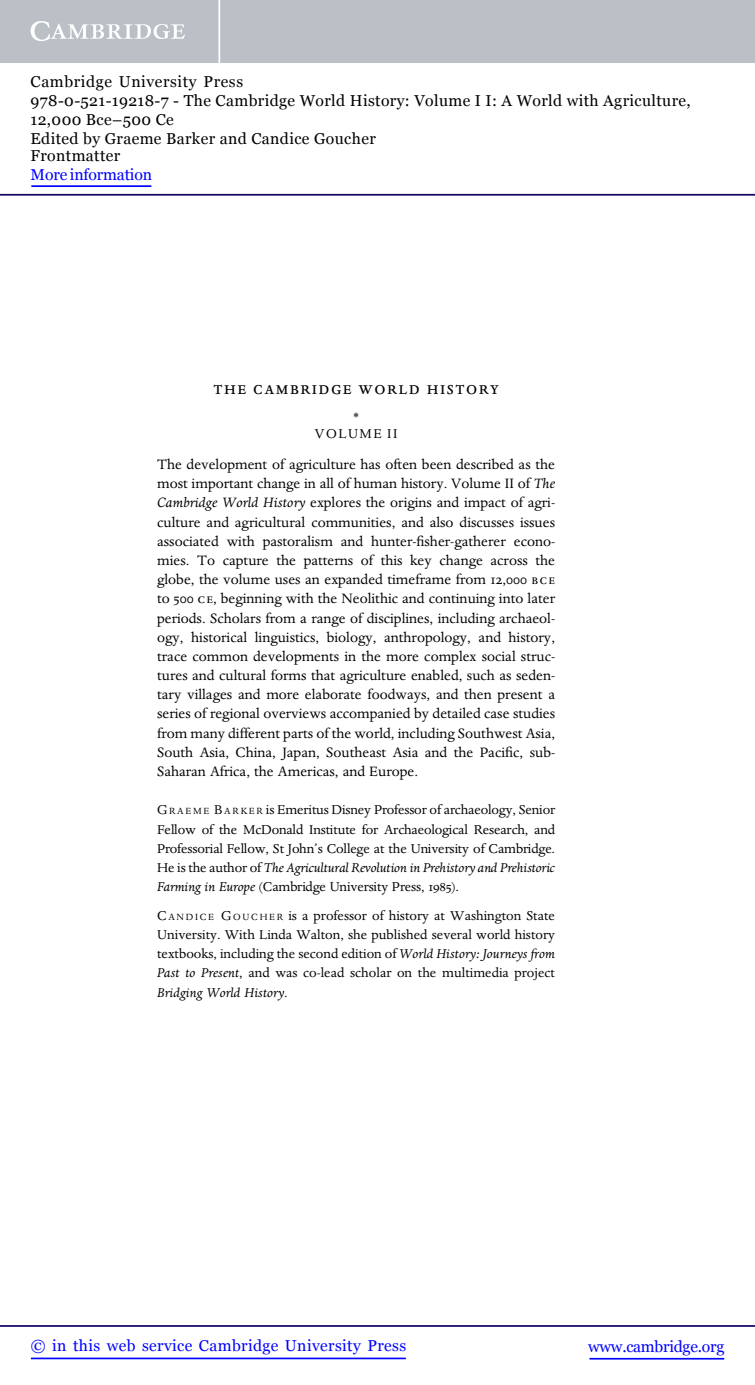
<style>
.page{position:relative;width:755px;height:1385px;background:#fff}
.page>*{position:absolute;margin:0;border:0;box-sizing:border-box;transform-origin:0 0}
.t1{font:21px "Adv PA9 D7";letter-spacing:.07em;color:#000}
.t2{font:15.75px/19.2px "Adv OT0 a 35 dcfa";color:#000;text-align:justify}
.t3{font:15.75px/18.6px "Georgia";letter-spacing:.025em;color:#000}
.t4{font:15.75px "Georgia";letter-spacing:.025em;color:#00f}
.t5{font:15.75px "Georgia";letter-spacing:-.015em;color:#00f}
.t6{font:15.75px "Georgia";letter-spacing:-.01em;color:#00f}
.t7{font:14.88px/19.2px "Adv OT0 a 35 dcfa";color:#000;text-align:justify}
.t8{font:14.88px "Adv OT3 eac 88 b 4.I";color:#000}
.t9{font:14.88px "Adv PA9 D7";letter-spacing:.1em;color:#000}
.t10{font:12.25px "Adv OT5843 c 571";color:#000}
.s1{font-family:"Adv OT3 eac 88 b 4.I"}
.s2{font-family:"Adv OT0 a 35 dcfa+fb"}
.s3{font-family:"Adv PA9 D7"}
.s4{font-family:"Adv OT42 d 40086";font-size:11.03px}
.s5{font-family:"Adv PA9 D7";font-size:10.33px}
.s6{font-style:inherit}
.s7{font-family:"Adv OT0 a 35 dcfa"}
</style>
<div class="page">
<hr style="left:589px;top:1358px;width:134px;height:1px;background:#00f">
<hr style="left:0;top:1325px;width:754px;height:2px;background:#150666">
<hr style="left:31px;top:1357px;width:374px;height:2px;background:#00f">
<div style="left:0;top:0;width:754px;height:63px;background:#bac0c6"></div>
<svg style="left:31px;top:21px;width:154px;height:20px"></svg>
<hr style="left:218px;top:0;width:2px;height:63px;background:#fff">
<hr style="left:0;top:194px;width:754px;height:2px;background:#150666">
<hr style="left:31px;top:185px;width:120px;height:2px;background:#00f">
<p class="t3" style="left:31px;top:73px;width:661px">Cambridge University Press<br>978-0-521-19218-7 - The Cambridge World History: Volume I I: A World with Agriculture, 12,000 Bce–500 Ce<br>Edited by Graeme Barker and Candice Goucher<br>Frontmatter</p>
<p class="t6" style="left:31px;top:165px;width:123px">More information</p>
<h1 class="t1" style="left:213px;top:374px;width:286px">the cambridge world history</h1>
<p class="t10" style="left:353px;top:410px;width:8px">*</p>
<p class="t9" style="left:314px;top:424px;width:84px">VOLUME II</p>
<p class="t2" style="left:157px;top:456px;width:399px">The development of agriculture has often been described as the most important change in all of human history. Volume II of <span class="s1">The Cambridge World History</span> explores the origins and impact of agri&shy;culture and agricultural communities, and also discusses issues associated with pastoralism and hunter-<span class="s2">fi</span>sher-gatherer econo&shy;mies. To capture the patterns of this key change across the globe, the volume uses an expanded timeframe from <span class="s3">12</span>,<span class="s3">000</span> <span class="s4">BC E </span>to <span class="s3">500</span> <span class="s4">C E</span>, beginning with the Neolithic and continuing into later periods. Scholars from a range of disciplines, including archaeol&shy;ogy, historical linguistics, biology, anthropology, and history, trace common developments in the more complex social struc&shy;tures and cultural forms that agriculture enabled, such as seden&shy;tary villages and more elaborate foodways, and then present a series of regional overviews accompanied by detailed case studies from many different parts of the world, including Southwest Asia, South Asia, China, Japan, Southeast Asia and the Paci<span class="s2">fi</span>c, sub-Saharan Africa, the Americas, and Europe.</p>
<p class="t7" style="left:157px;top:802px;width:399px"><span class="s3">G</span> <span class="s5">R A E M E</span> <span class="s3">B</span> <span class="s5">A R K E R</span> is Emeritus Disney Professor of archaeology, Senior Fellow of the McDonald Institute for Archaeological Research, and Professorial Fellow, St John<span class="s6">’</span>s College at the University of Cambridge.</p>
<p class="t8" style="left:157px;top:862px;width:399px"><span class="s7">He is the author of</span> The Agricultural Revolution in Prehistory and Prehistoric</p>
<p class="t7" style="left:157px;top:873px;width:399px;line-height:28.7px"><span class="s1">Farming in Europe</span> (Cambridge University Press, <span class="s3">1985</span>).<br><span class="s3">C</span> <span class="s5">A N D I C E</span> <span class="s3">G</span> <span class="s5">O U C H E R</span> is a professor of history at Washington State</p>
<p class="t7" style="left:157px;top:926px;width:399px">University. With Linda Walton, she published several world history textbooks, including the second edition of <span class="s1">World History: Journeys from Past to Present</span>, and was co-lead scholar on the multimedia project</p>
<p class="t8" style="left:157px;top:987px;width:132px">Bridging World History<span class="s7">.</span></p>
<p class="t4" style="left:31px;top:1336px;width:376px">© in this web service Cambridge University Press</p>
<p class="t5" style="left:587px;top:1336px;width:137px">www.cambridge.org</p>
</div>
